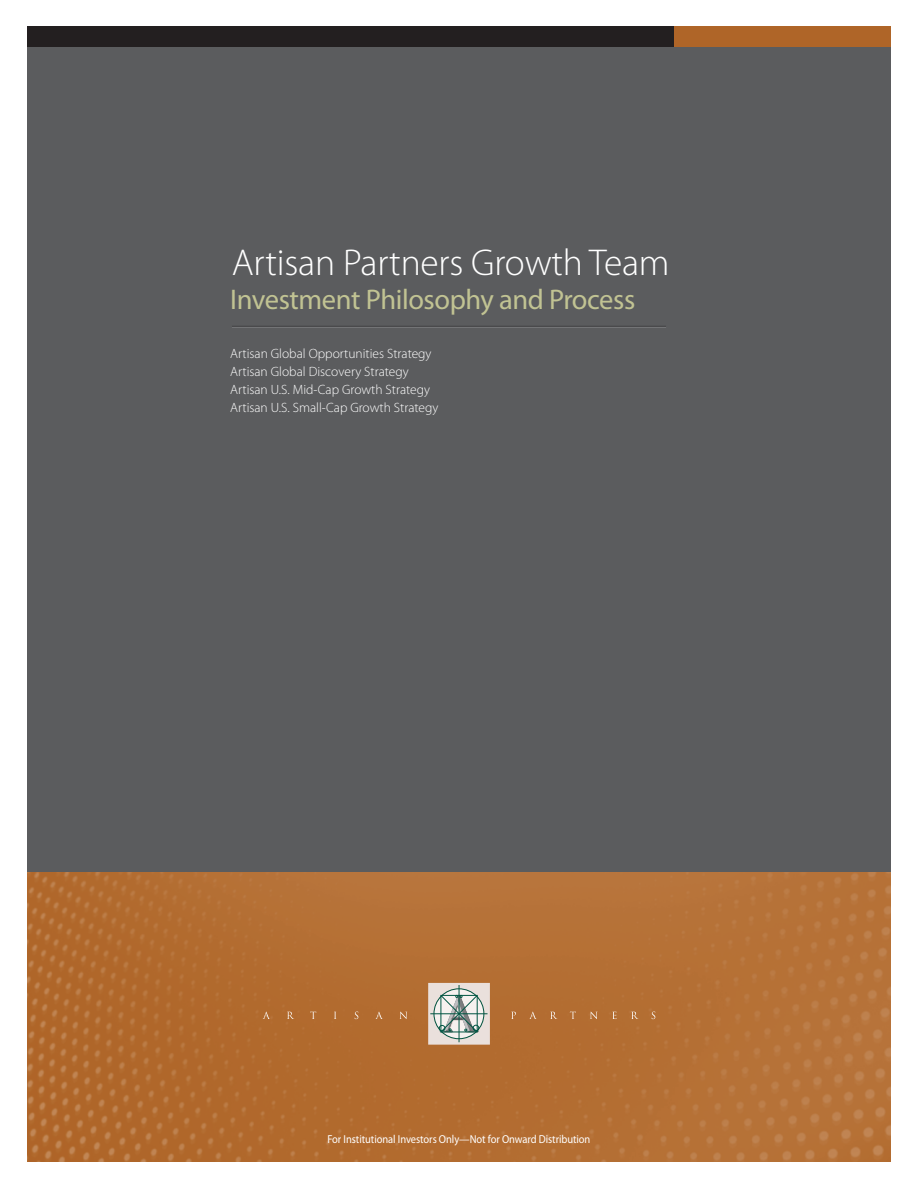
<style>
.page{position:relative;width:918px;height:1188px;background:#fff}
.page>*{position:absolute;margin:0;border:0;box-sizing:border-box;transform-origin:0 0}
.t1{font:300 37.5px "Myriad Pro";letter-spacing:-.005em;color:#fff}
.t2{font:28.5px "Myriad Pro";letter-spacing:-.015em;color:#c1c393}
.t3{font:300 13.5px/18px "Myriad Pro";color:#fff}
.t4{font:11.55px "Myriad Pro";letter-spacing:-.005em;color:#fff;scale:.91 1}
</style>
<div class="page">
<div style="left:27px;top:26px;width:864px;height:847px;background:#5b5c5e"></div>
<div style="left:675px;top:26px;width:216px;height:20px;background:#af6528"></div>
<div style="left:27px;top:26px;width:647px;height:20px;background:#231f20"></div>
<img style="left:27px;top:873px;width:864px;height:289px">
<svg style="left:428px;top:983px;width:62px;height:62px"></svg>
<svg style="left:263px;top:1012px;width:7px;height:7px"></svg>
<svg style="left:287px;top:1012px;width:7px;height:7px"></svg>
<svg style="left:310px;top:1012px;width:6px;height:7px"></svg>
<svg style="left:334px;top:1012px;width:2px;height:7px"></svg>
<svg style="left:355px;top:1012px;width:3px;height:7px"></svg>
<svg style="left:375px;top:1012px;width:8px;height:7px"></svg>
<svg style="left:400px;top:1012px;width:7px;height:7px"></svg>
<svg style="left:511px;top:1012px;width:5px;height:7px"></svg>
<svg style="left:529px;top:1012px;width:8px;height:7px"></svg>
<svg style="left:550px;top:1012px;width:7px;height:7px"></svg>
<svg style="left:570px;top:1012px;width:6px;height:7px"></svg>
<svg style="left:590px;top:1012px;width:8px;height:7px"></svg>
<svg style="left:612px;top:1012px;width:5px;height:7px"></svg>
<svg style="left:631px;top:1012px;width:8px;height:7px"></svg>
<svg style="left:652px;top:1012px;width:3px;height:7px"></svg>
<hr style="left:232px;top:327px;width:434px;height:1px;background:#8a8a8d">
<hr style="left:232px;top:326px;width:434px;height:1px;background:#404041">
<h1 class="t1" style="left:232px;top:248px;width:439px">Artisan Partners Growth Team</h1>
<h2 class="t2" style="left:230px;top:289px;width:407px">Investment Philosophy and Process</h2>
<p class="t3" style="left:230px;top:346px;width:210px">Artisan Global Opportunities Strategy Artisan Global Discovery Strategy Artisan U.S. Mid-Cap Growth Strategy Artisan U.S. Small-Cap Growth Strategy</p>
<p class="t4" style="left:328px;top:1134px;width:290px">For Institutional Investors Only—Not for Onward Distribution</p>
</div>
